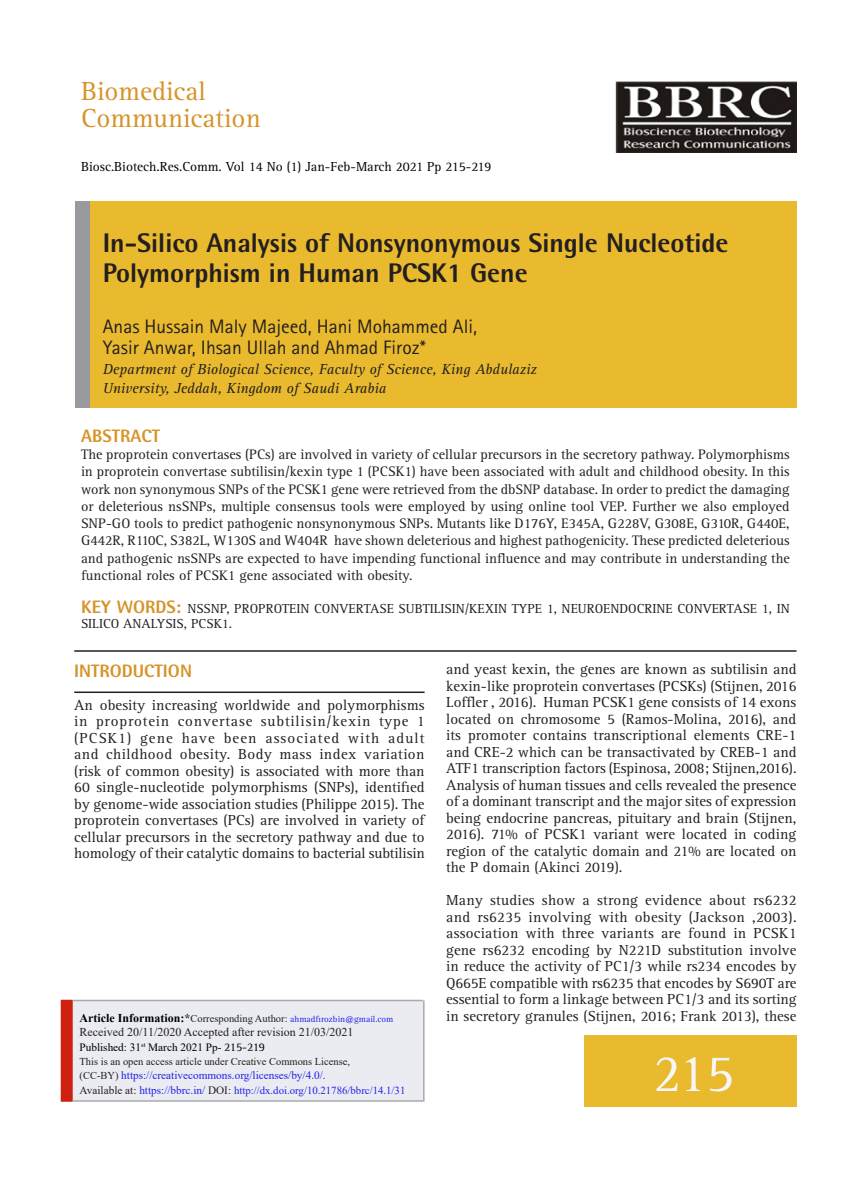
<style>
.page{position:relative;width:864px;height:1188px;background:#fff}
.page>*{position:absolute;margin:0;border:0;box-sizing:border-box;transform-origin:0 0}
.Body_text{font:54px "Rotis Serif Std";color:#f6f6f7}
.Body_text-2{font:800 27px/30px "Rotis Semi Sans Std";color:#231f20}
.Body_text-3{font:27px "Rotis Serif Std";color:#d69429}
.Body_text-4{font:19.5px/21px "Rotis Sans Serif Std";color:#231f20}
.Body_text-5{font:800 18px "Rotis Semi Sans Std";color:#d69429}
.Body_text-6{font:15px/16.5px "Rotis Serif Std";color:#231f20;text-align:justify}
.Body_text-7{font:italic 15px "Rotis Serif Std";color:#231f20}
.Body_text-8{font:14.25px/17.2px "Rotis Serif Std";color:#231f20;text-align:justify}
.Body_text-9{font:13.5px "Rotis Serif Std";color:#231f20}
.Body_text-10{font:13.5px "Rotis Serif Std";color:#000}
.Body_text-11{font:12px "Times New Roman";color:#231f20}
.Body_text-12{font:11.25px "Times New Roman";color:#2321e8}
.Body_text-13{font:11.25px "Times New Roman";color:#000}
.Body_text-14{font:10.8px "Times New Roman";color:#2321e8}
.Body_text-15{font:10.5px "Times New Roman";color:#231f20}
.Body_text-16{font:9px "Rotis Serif Std";color:#2321e8}
.s1{font-family:"Rotis Semi Sans Std";font-weight:800;font-size:18px;color:#d69429}
.s2{font-family:"Times New Roman";font-weight:700;font-size:12px;color:#000}
.s3{font-family:"Times New Roman";font-weight:700;font-size:12px;color:#231f20}
.s4{font-family:"Times New Roman";font-size:10.5px;color:#231f20}
.s5{font-family:"Rotis Serif Std";font-size:12px}
.s6{font-size:10.5px;color:#231f20}
.s7{font-size:11.25px;color:#231f20}
.s8{font-size:11.25px}
</style>
<div class="page">
<img style="left:615px;top:81px;width:181px;height:72px">
<div style="left:89px;top:201px;width:707px;height:206px;background:#eaba2e"></div>
<div style="left:75px;top:201px;width:15px;height:207px;background:#989a9d"></div>
<div style="left:584px;top:1035px;width:212px;height:72px;background:#eaba2e"></div>
<hr style="left:74px;top:650px;width:722px;height:2px;background:#231f20">
<hr style="left:74px;top:692px;width:351px;height:1px;background:#231f20">
<div style="left:73px;top:1001px;width:350px;height:99px;background:#eaecf2"></div>
<div style="left:61px;top:1000px;width:12px;height:102px;background:#ce1f10"></div>
<hr style="left:73px;top:1000px;width:350px;height:1px;background:#a8aaad">
<hr style="left:73px;top:1100px;width:350px;height:2px;background:#a8aaad">
<hr style="left:423px;top:1000px;width:2px;height:102px;background:#a8aaad">
<p class="Body_text-3" style="left:81px;top:75px;width:127px">Biomedical</p>
<p class="Body_text-3" style="left:81px;top:102px;width:181px">Communication</p>
<p class="Body_text-10" style="left:81px;top:158px;width:412px">Biosc.Biotech.Res.Comm. Vol 14 No (1) Jan-Feb-March 2021 Pp 215-219</p>
<p class="Body_text-2" style="left:103px;top:228px;width:627px">In-Silico Analysis of Nonsynonymous Single Nucleotide<br>Polymorphism in Human PCSK1 Gene</p>
<p class="Body_text-4" style="left:103px;top:316px;width:376px">Anas Hussain Maly Majeed, Hani Mohammed Ali,<br>Yasir Anwar, Ihsan Ullah and Ahmad Firoz*</p>
<p class="Body_text-7" style="left:103px;top:360px;width:436px">Department of Biological Science, Faculty of Science, King Abdulaziz</p>
<p class="Body_text-7" style="left:103px;top:380px;width:285px">University, Jeddah, Kingdom of Saudi Arabia</p>
<p class="Body_text-5" style="left:81px;top:424px;width:81px">ABSTRACT</p>
<p class="Body_text-8" style="left:81px;top:446px;width:710px">The proprotein convertases (PCs) are involved in variety of cellular precursors in the secretory pathway. Polymorphisms in proprotein convertase subtilisin/kexin type 1 (PCSK1) have been associated with adult and childhood obesity. In this work non synonymous SNPs of the PCSK1 gene were retrieved from the dbSNP database. In order to predict the damaging or deleterious nsSNPs, multiple consensus tools were employed by using online tool VEP. Further we also employed SNP-GO tools to predict pathogenic nonsynonymous SNPs. Mutants like D176Y, E345A, G228V, G308E, G310R, G440E, G442R, R110C, S382L, W130S and W404R have shown deleterious and highest pathogenicity. These predicted deleterious and pathogenic nsSNPs are expected to have impending functional influence and may contribute in understanding the functional roles of PCSK1 gene associated with obesity.</p>
<p class="Body_text-9" style="left:81px;top:601px;width:170px"><span class="s1">KEY WORDS:</span> ns SNP, Proprotein</p>
<p class="Body_text-9" style="left:314px;top:601px;width:9px">convertase</p>
<p class="Body_text-9" style="left:399px;top:601px;width:32px">subtilisin</p>
<p class="Body_text-9" style="left:465px;top:601px;width:56px">/kexin type</p>
<p class="Body_text-9" style="left:547px;top:601px;width:49px">1, Neuroendocrine</p>
<p class="Body_text-9" style="left:677px;top:601px;width:9px">convertase</p>
<p class="Body_text-9" style="left:762px;top:601px;width:28px">1, In</p>
<p class="Body_text-9" style="left:81px;top:616px;width:15px">Silico</p>
<p class="Body_text-9" style="left:123px;top:616px;width:18px">Analysis</p>
<p class="Body_text-9" style="left:184px;top:616px;width:50px">, PCSK1.</p>
<p class="Body_text-5" style="left:74px;top:659px;width:119px">INTRODUCTION</p>
<p class="Body_text-6" style="left:74px;top:697px;width:352px">An obesity increasing worldwide and polymorphisms in proprotein convertase subtilisin/kexin type 1 (PCSK1) gene have been associated with adult and childhood obesity. Body mass index variation (risk of common obesity) is associated with more than 60 single-nucleotide polymorphisms (SNPs), identified by genome-wide association studies (Philippe 2015). The proprotein convertases (PCs) are involved in variety of cellular precursors in the secretory pathway and due to homology of their catalytic domains to bacterial subtilisin</p>
<p class="Body_text-6" style="left:446px;top:661px;width:352px">and yeast kexin, the genes are known as subtilisin and kexin-like proprotein convertases (PCSKs) (Stijnen, 2016<br>Loffler , 2016). Human PCSK1 gene consists of 14 exons located on chromosome 5 (Ramos-Molina, 2016), and its promoter contains transcriptional elements CRE-1 and CRE-2 which can be transactivated by CREB-1 and ATF1 transcription factors (Espinosa, 2008; Stijnen,2016).<br>Analysis of human tissues and cells revealed the presence of a dominant transcript and the major sites of expression being endocrine pancreas, pituitary and brain (Stijnen, 2016). 71% of PCSK1 variant were located in coding region of the catalytic domain and 21% are located on the P domain (Akinci 2019).</p>
<p class="Body_text-6" style="left:446px;top:892px;width:352px">Many studies show a strong evidence about rs6232 and rs6235 involving with obesity (Jackson ,2003). association with three variants are found in PCSK1 gene rs6232 encoding by N221D substitution involve in reduce the activity of PC1/3 while rs234 encodes by Q665E compatible with rs6235 that encodes by S690T are essential to form a linkage between PC1/3 and its sorting</p>
<p class="Body_text-16" style="left:80px;top:1014px;width:315px"><span class="s2">Article Information:</span><span class="s3">*</span><span class="s4">Corresponding Author:</span> ahmadfirozbin@gmail.com</p>
<p class="Body_text-6" style="left:446px;top:1008px;width:352px">in secretory granules (Stijnen, 2016; Frank 2013), these</p>
<p class="Body_text-11" style="left:80px;top:1023px;width:275px">Received 20/11/2020 Accepted after revision 21/03/2021</p>
<p class="Body_text-13" style="left:80px;top:1039px;width:187px">Published: 31<sup>st</sup> March 2021 Pp- <span class="s5">215-219</span></p>
<p class="Body_text-15" style="left:80px;top:1054px;width:272px">This is an open access article under Creative Commons License,</p>
<p class="Body_text-12" style="left:80px;top:1068px;width:248px"><span class="s6">(CC-BY)</span> https://creativecommons.org/licenses/by/4.0/.</p>
<p class="Body_text-14" style="left:80px;top:1082px;width:327px"><span class="s7">Available at:</span> <span class="s8">https://bbrc.in/</span> <span class="s7">DOI:</span> http://dx.doi.org/10.21786/bbrc/14.1/31</p>
<p class="Body_text" style="left:653px;top:1042px;width:83px">215</p>
</div>
